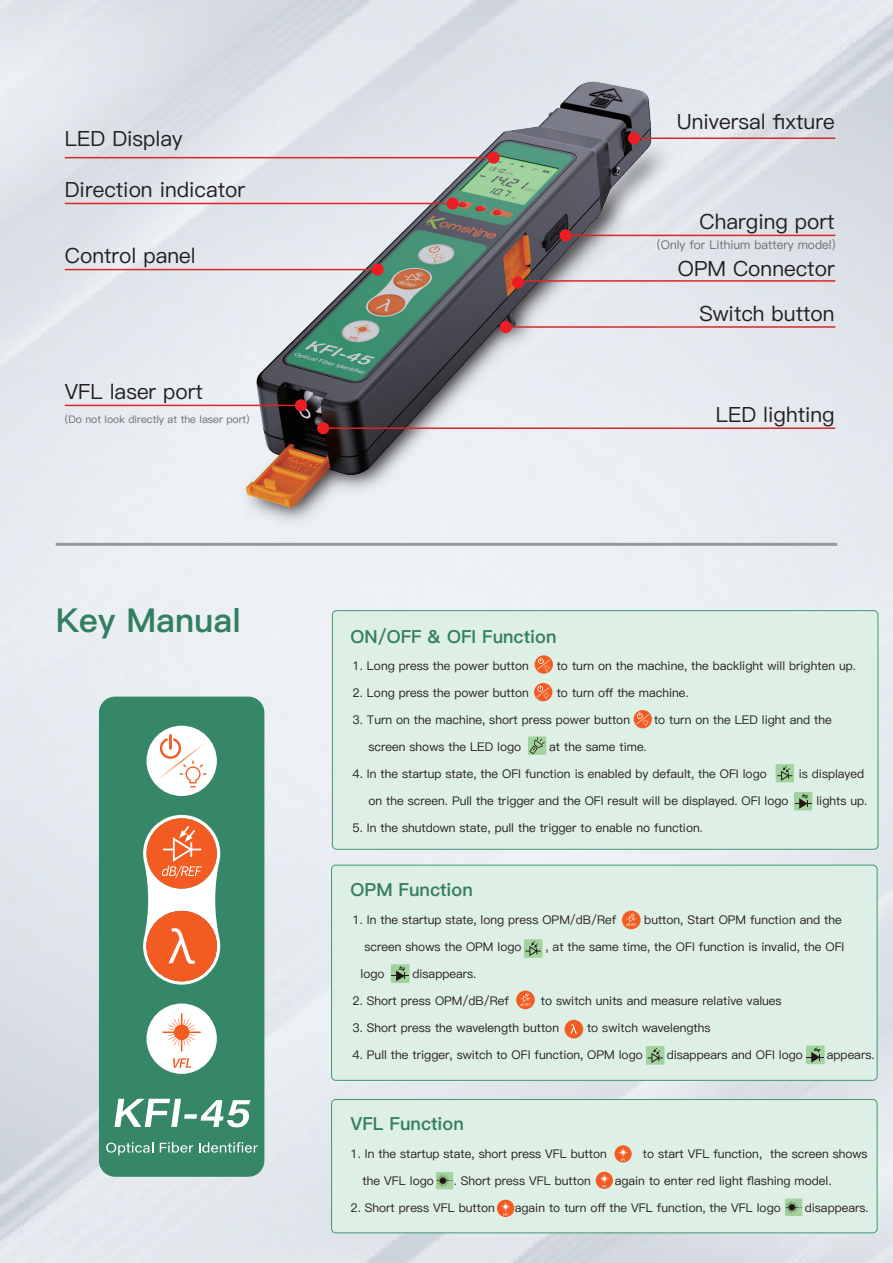
<style>
.page{position:relative;width:893px;height:1263px;background:#fff}
.page>*{position:absolute;margin:0;border:0;box-sizing:border-box;transform-origin:0 0}
.t1{font:33px "Ping Fang SC Heavy";color:#337e62}
.t2{font:21px/45.3px "Ping Fang SC Medium";color:#231f20;text-align:right}
.t3{font:18px "Ping Fang SC Heavy";color:#337e62}
.t4{font:12px "Ping Fang SC Medium";color:#231f20}
.t5{font:12px "Ping Fang SC Medium";color:#6c6d70}
.t6{font:10.5px "Ping Fang SC Medium";color:#6c6d70}
</style>
<div class="page">
<img style="left:0;top:0;width:893px;height:1263px">
<div style="left:332px;top:865px;width:545px;height:215px;background:#deefe5;border-radius:4px"></div>
<div style="left:331px;top:865px;width:546px;height:216px;border:1px solid #419777;border-radius:4px"></div>
<div style="left:332px;top:1099px;width:545px;height:134px;background:#deefe5;border-radius:4px"></div>
<div style="left:331px;top:1099px;width:546px;height:134px;border:1px solid #419777;border-radius:4px"></div>
<div style="left:332px;top:611px;width:546px;height:238px;background:#deefe5;border-radius:4px"></div>
<div style="left:332px;top:610px;width:546px;height:240px;border:1px solid #419777;border-radius:4px"></div>
<img style="left:201px;top:101px;width:515px;height:463px">
<img style="left:229px;top:74px;width:441px;height:455px">
<div style="left:560px;top:229px;width:12px;height:12px;background:#ee1d23;border-radius:50%"></div>
<div style="left:512px;top:276px;width:12px;height:13px;background:#ee1d23;border-radius:50%"></div>
<div style="left:500px;top:321px;width:12px;height:12px;background:#ee1d23;border-radius:50%"></div>
<div style="left:628px;top:132px;width:12px;height:12px;background:#ee1d23;border-radius:50%"></div>
<div style="left:488px;top:152px;width:12px;height:12px;background:#ee1d23;border-radius:50%"></div>
<svg style="left:446px;top:197px;width:13px;height:13px"></svg>
<div style="left:372px;top:263px;width:12px;height:13px;background:#ee1d23;border-radius:50%"></div>
<div style="left:295px;top:399px;width:12px;height:12px;background:#ee1d23;border-radius:50%"></div>
<div style="left:317px;top:422px;width:12px;height:12px;background:#ee1d23;border-radius:50%"></div>
<hr style="left:634px;top:137px;width:201px;height:2px;background:#d92628">
<hr style="left:566px;top:235px;width:269px;height:1px;background:#d92628">
<hr style="left:524px;top:280px;width:311px;height:2px;background:#d92628">
<hr style="left:506px;top:326px;width:329px;height:2px;background:#d92628">
<hr style="left:323px;top:427px;width:512px;height:2px;background:#d92628">
<hr style="left:65px;top:405px;width:236px;height:1px;background:#d92628">
<hr style="left:65px;top:269px;width:313px;height:1px;background:#d92628">
<hr style="left:65px;top:203px;width:388px;height:1px;background:#d92628">
<hr style="left:65px;top:157px;width:424px;height:1px;background:#d92628">
<hr style="left:56px;top:543px;width:781px;height:3px;background:#939ba1">
<svg style="left:528px;top:736px;width:18px;height:19px"></svg>
<svg style="left:529px;top:737px;width:16px;height:17px"></svg>
<div style="left:776px;top:764px;width:18px;height:18px;background:#a2d39f"></div>
<svg style="left:777px;top:766px;width:15px;height:15px"></svg>
<div style="left:524px;top:939px;width:18px;height:19px;background:#a2d39f"></div>
<svg style="left:525px;top:941px;width:16px;height:15px"></svg>
<div style="left:646px;top:1046px;width:18px;height:19px;background:#a2d39f"></div>
<svg style="left:647px;top:1048px;width:16px;height:15px"></svg>
<div style="left:794px;top:792px;width:18px;height:18px;background:#a2d39f"></div>
<svg style="left:795px;top:794px;width:16px;height:15px"></svg>
<div style="left:391px;top:964px;width:18px;height:19px;background:#a2d39f"></div>
<svg style="left:392px;top:966px;width:17px;height:15px"></svg>
<svg style="left:614px;top:1145px;width:18px;height:17px"></svg>
<svg style="left:618px;top:1148px;width:10px;height:13px"></svg>
<svg style="left:596px;top:1172px;width:17px;height:17px"></svg>
<svg style="left:600px;top:1174px;width:9px;height:13px"></svg>
<div style="left:497px;top:1200px;width:17px;height:17px;background:#f25b21;border-radius:50%"></div>
<svg style="left:501px;top:1202px;width:9px;height:13px"></svg>
<div style="left:565px;top:1020px;width:18px;height:18px;background:#f25b21;border-radius:50%"></div>
<svg style="left:570px;top:1024px;width:7px;height:10px"></svg>
<div style="left:622px;top:911px;width:19px;height:18px;background:#f25b21;border-radius:50%"></div>
<svg style="left:626px;top:913px;width:11px;height:13px"></svg>
<svg style="left:516px;top:990px;width:19px;height:19px"></svg>
<svg style="left:520px;top:992px;width:11px;height:14px"></svg>
<svg style="left:535px;top:655px;width:18px;height:19px"></svg>
<svg style="left:537px;top:658px;width:13px;height:13px"></svg>
<svg style="left:534px;top:683px;width:18px;height:18px"></svg>
<svg style="left:537px;top:685px;width:13px;height:14px"></svg>
<svg style="left:633px;top:710px;width:19px;height:18px"></svg>
<svg style="left:636px;top:712px;width:13px;height:14px"></svg>
<div style="left:436px;top:1172px;width:17px;height:17px;background:#a2d39f"></div>
<svg style="left:439px;top:1174px;width:14px;height:13px"></svg>
<svg style="left:440px;top:1175px;width:6px;height:11px"></svg>
<svg style="left:437px;top:1177px;width:11px;height:7px"></svg>
<div style="left:785px;top:1198px;width:17px;height:18px;background:#a2d39f"></div>
<svg style="left:786px;top:1201px;width:16px;height:13px"></svg>
<svg style="left:789px;top:1202px;width:6px;height:11px"></svg>
<svg style="left:786px;top:1204px;width:11px;height:6px"></svg>
<div style="left:806px;top:1045px;width:19px;height:19px;background:#a2d39f"></div>
<svg style="left:807px;top:1047px;width:17px;height:16px"></svg>
<div style="left:99px;top:697px;width:165px;height:480px;background:#368668;border-radius:16px"></div>
<div style="left:147px;top:726px;width:70px;height:70px;background:#fff;border-radius:50%"></div>
<div style="left:147px;top:1003px;width:70px;height:71px;background:#fff;border-radius:50%"></div>
<svg style="left:106px;top:1142px;width:47px;height:13px"></svg>
<svg style="left:160px;top:1142px;width:33px;height:11px"></svg>
<svg style="left:199px;top:1142px;width:59px;height:11px"></svg>
<svg style="left:114px;top:1099px;width:137px;height:28px"></svg>
<hr style="left:163px;top:1031px;width:38px;height:2px;background:#f25b21">
<hr style="left:181px;top:1013px;width:1px;height:38px;background:#f25b21">
<svg style="left:172px;top:1022px;width:19px;height:20px"></svg>
<svg style="left:174px;top:1019px;width:15px;height:26px"></svg>
<svg style="left:168px;top:1024px;width:27px;height:16px"></svg>
<svg style="left:173px;top:1058px;width:18px;height:10px"></svg>
<svg style="left:143px;top:815px;width:77px;height:170px"></svg>
<hr style="left:169px;top:734px;width:3px;height:15px;background:#f25b21">
<svg style="left:156px;top:738px;width:50px;height:49px"></svg>
<h2 class="t2" style="left:65px;top:116px;width:119px">LED Display</h2>
<h2 class="t2" style="left:65px;top:168px;width:182px">Direction indicator</h2>
<h2 class="t2" style="left:65px;top:234px;width:133px">Control panel</h2>
<h2 class="t2" style="left:65px;top:369px;width:140px">VFL laser port</h2>
<p class="t6" style="left:65px;top:413px;width:186px">(Do not look directly at the laser port)</p>
<h1 class="t1" style="left:56px;top:600px;width:186px">Key Manual</h1>
<h2 class="t2" style="left:677px;top:100px;width:159px">Universal fixture</h2>
<h2 class="t2" style="left:700px;top:199px;width:137px">Charging port</h2>
<h2 class="t2" style="left:678px;top:246px;width:158px">OPM Connector<br>Switch button</h2>
<p class="t5" style="left:657px;top:238px;width:188px">(Only for Lithium battery model）</p>
<h3 class="t3" style="left:351px;top:626px;width:207px">ON/OFF &amp; OFI Function</h3>
<h2 class="t2" style="left:716px;top:392px;width:120px">LED lighting</h2>
<p class="t4" style="left:353px;top:658px;width:178px">1. Long press the power button</p>
<p class="t4" style="left:557px;top:658px;width:301px">to turn on the machine, the backlight will brighten up.</p>
<p class="t4" style="left:353px;top:685px;width:178px">2. Long press the power button</p>
<p class="t4" style="left:557px;top:685px;width:134px">to turn off the machine.</p>
<p class="t4" style="left:353px;top:712px;width:279px">3. Turn on the machine, short press power button</p>
<p class="t4" style="left:654px;top:712px;width:179px">to turn on the LED light and the</p>
<p class="t4" style="left:369px;top:739px;width:154px">screen shows the LED logo</p>
<p class="t4" style="left:549px;top:739px;width:99px">at the same time.</p>
<p class="t4" style="left:353px;top:766px;width:416px">4. In the startup state, the OFI function is enabled by default, the OFI logo</p>
<p class="t4" style="left:799px;top:766px;width:67px">is displayed</p>
<p class="t4" style="left:369px;top:793px;width:421px">on the screen. Pull the trigger and the OFI result will be displayed. OFI logo</p>
<p class="t4" style="left:816px;top:793px;width:52px">lights up.</p>
<p class="t4" style="left:353px;top:820px;width:352px">5. In the shutdown state, pull the trigger to enable no function.</p>
<h3 class="t3" style="left:351px;top:878px;width:124px">OPM Function</h3>
<p class="t4" style="left:353px;top:913px;width:265px">1. In the startup state, long press OPM/dB/Ref</p>
<p class="t4" style="left:644px;top:913px;width:199px">button, Start OPM function and the</p>
<p class="t4" style="left:365px;top:940px;width:158px">screen shows the OPM logo</p>
<p class="t4" style="left:545px;top:940px;width:300px">, at the same time, the OFI function is invalid, the OFI</p>
<p class="t4" style="left:361px;top:967px;width:25px">logo</p>
<p class="t4" style="left:412px;top:967px;width:65px">disappears.</p>
<p class="t4" style="left:353px;top:994px;width:158px">2. Short press OPM/dB/Ref</p>
<p class="t4" style="left:541px;top:994px;width:242px">to switch units and measure relative values</p>
<p class="t4" style="left:353px;top:1021px;width:208px">3. Short press the wavelength button</p>
<p class="t4" style="left:587px;top:1021px;width:125px">to switch wavelengths</p>
<p class="t4" style="left:353px;top:1048px;width:292px">4. Pull the trigger, switch to OFI function, OPM logo</p>
<p class="t4" style="left:667px;top:1048px;width:138px">disappears and OFI logo</p>
<p class="t4" style="left:827px;top:1048px;width:49px">appears.</p>
<h3 class="t3" style="left:351px;top:1113px;width:115px">VFL Function</h3>
<p class="t4" style="left:351px;top:1146px;width:258px">1. In the startup state, short press VFL button</p>
<p class="t4" style="left:643px;top:1146px;width:226px">to start VFL function, the screen shows</p>
<p class="t4" style="left:363px;top:1173px;width:73px">the VFL logo</p>
<p class="t4" style="left:454px;top:1173px;width:138px">. Short press VFL button</p>
<p class="t4" style="left:615px;top:1173px;width:218px">again to enter red light flashing model.</p>
<p class="t4" style="left:351px;top:1200px;width:146px">2. Short press VFL button</p>
<p class="t4" style="left:515px;top:1200px;width:268px">again to turn off the VFL function, the VFL logo</p>
<p class="t4" style="left:805px;top:1200px;width:65px">disappears.</p>
</div>
